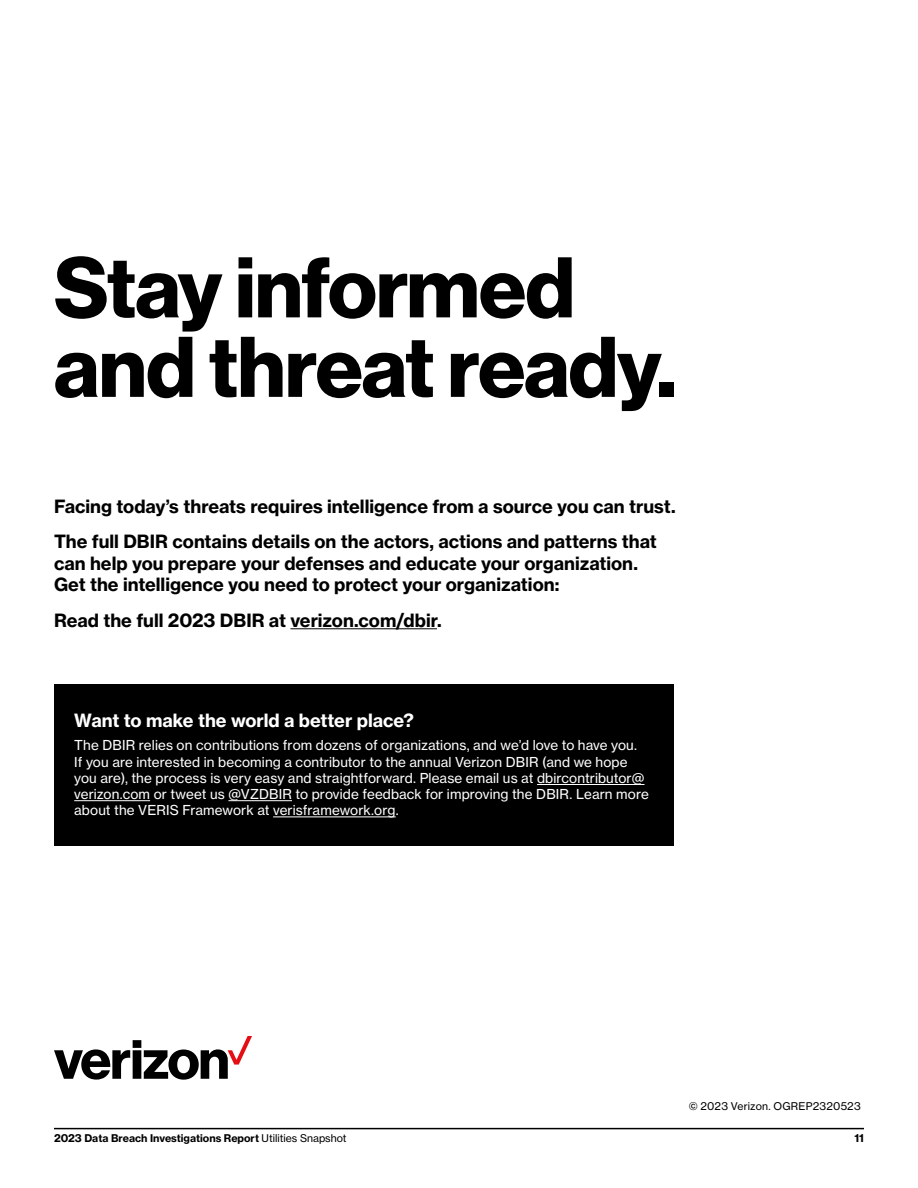
<style>
.page{position:relative;width:918px;height:1188px;background:#fff}
.page>*{position:absolute;margin:0;border:0;box-sizing:border-box;transform-origin:0 0}
.t1{font:700 84px/79.5px "Verizon NHGDS";letter-spacing:-.01em;color:#000}
.H3__White{font:700 18px/21.6px "Verizon NHGTX";color:#000}
.H3__White-2{font:700 18px "Verizon NHGTX";color:#fff}
.Body_Copy__Black{font:13.5px/16.2px "Verizon NHGTX";letter-spacing:.01em;color:#fff}
.t2{font:700 10.5px "Verizon NHGTX";color:#000}
.Body_Copy_-_White{font:10.5px "Verizon NHGTX";letter-spacing:.015em;color:#000}
.s1{font-weight:400}
</style>
<div class="page">
<div style="left:54px;top:684px;width:620px;height:162px;background:#000"></div>
<hr style="left:537px;top:784px;width:108px;height:1px;background:#fff">
<hr style="left:74px;top:800px;width:76px;height:1px;background:#fff">
<hr style="left:228px;top:800px;width:64px;height:1px;background:#fff">
<hr style="left:273px;top:817px;width:123px;height:1px;background:#fff">
<hr style="left:290px;top:628px;width:147px;height:1px;background:#000">
<hr style="left:54px;top:1128px;width:810px;height:1px;background:#000">
<svg style="left:54px;top:1036px;width:198px;height:44px"></svg>
<h1 class="t1" style="left:54px;top:246px;width:624px">Stay informed and threat ready.</h1>
<p class="H3__White" style="left:54px;top:495px;width:623px">Facing today’s threats requires intelligence from a source you can trust.</p>
<p class="H3__White" style="left:54px;top:530px;width:604px">The full DBIR contains details on the actors, actions and patterns that can help you prepare your defenses and educate your organization.<br>Get the intelligence you need to protect your organization:</p>
<p class="H3__White" style="left:54px;top:609px;width:389px">Read the full 2023 DBIR at verizon.com/dbir.</p>
<p class="H3__White-2" style="left:74px;top:710px;width:341px">Want to make the world a better place?</p>
<p class="Body_Copy__Black" style="left:74px;top:737px;width:576px">The DBIR relies on contributions from dozens of organizations, and we’d love to have you.<br>If you are interested in becoming a contributor to the annual Verizon DBIR (and we hope you are), the process is very easy and straightforward. Please email us at dbircontributor@ verizon.com or tweet us @VZDBIR to provide feedback for improving the DBIR. Learn more about the VERIS Framework at verisframework.org.</p>
<p class="Body_Copy_-_White" style="left:689px;top:1100px;width:174px">© 2023 Verizon. OGREP2320523</p>
<p class="t2" style="left:54px;top:1132px;width:294px">2023 Data Breach Investigations Report <span class="s1">Utilities Snapshot</span></p>
<p class="t2" style="left:854px;top:1132px;width:11px">11</p>
</div>
